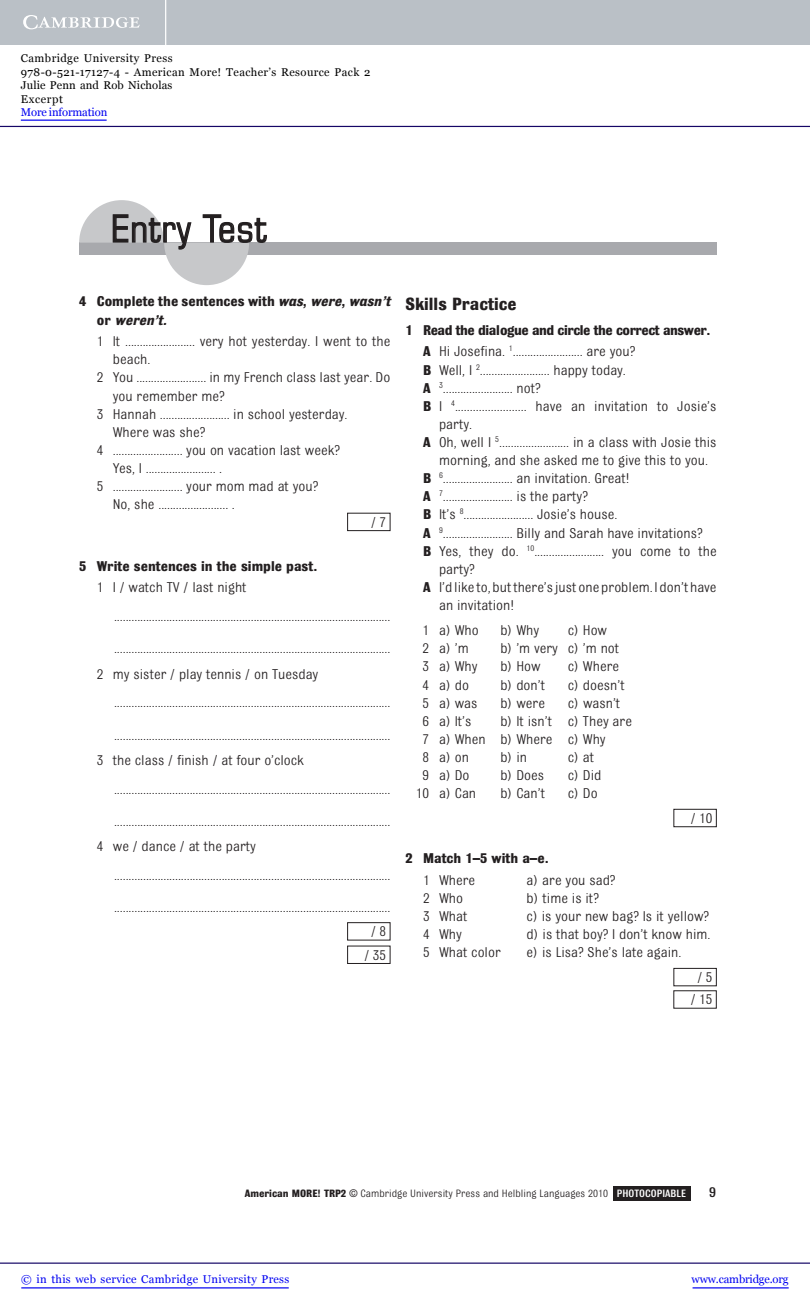
<style>
.page{position:relative;width:810px;height:1305px;background:#fff}
.page>*{position:absolute;margin:0;border:0;box-sizing:border-box;transform-origin:0 0}
.t1{font:condensed 37.5px "Eurostile";letter-spacing:.02em;color:#231f20}
.t2{font:700 18.75px "Bulldog";color:#231f20}
.t3{font:15px/28.8px "Bulldog";color:#231f20}
.t4{font:700 15px/18.1px "Bulldog";color:#231f20}
.t5{font:700 15px/21.6px "Bulldog";letter-spacing:-.03em;color:#231f20}
.t6{font:500 15px "Bulldog";color:#231f20}
.t7{font:11.25px/13.5px "Georgia";letter-spacing:.035em;color:#000}
.t8{font:11.25px "Bulldog";color:#231f20}
.t9{font:11.25px "Georgia";letter-spacing:.025em;color:#0000f1}
.t10{font:11.25px "Georgia";letter-spacing:-.015em;color:#0000f1}
.t11{font:11.25px "Georgia";letter-spacing:-.01em;color:#0000f1}
.s1{font-style:italic}
.s2{font-weight:400}
.s3{font-weight:700}
.s4{font-weight:500;color:#fff}
</style>
<div class="page">
<div style="left:79px;top:243px;width:637px;height:12px;background:#a8a9ad"></div>
<svg style="left:79px;top:200px;width:170px;height:85px"></svg>
<div style="left:347px;top:513px;width:43px;height:18px;border:1px solid #231f20"></div>
<div style="left:347px;top:922px;width:43px;height:18px;border:1px solid #231f20"></div>
<div style="left:347px;top:946px;width:43px;height:18px;border:1px solid #231f20"></div>
<div style="left:674px;top:809px;width:43px;height:18px;border:1px solid #231f20"></div>
<div style="left:674px;top:968px;width:43px;height:18px;border:1px solid #231f20"></div>
<div style="left:674px;top:990px;width:43px;height:19px;border:1px solid #231f20"></div>
<div style="left:613px;top:1187px;width:78px;height:14px;background:#231f20"></div>
<hr style="left:0;top:1263px;width:810px;height:1px;background:#150666">
<hr style="left:693px;top:1287px;width:96px;height:1px;background:#0000f1">
<div style="left:0;top:0;width:810px;height:45px;background:#bac0c6"></div>
<svg style="left:23px;top:15px;width:117px;height:14px"></svg>
<hr style="left:165px;top:0;width:1px;height:45px;background:#fff">
<hr style="left:0;top:126px;width:810px;height:1px;background:#150666">
<hr style="left:21px;top:1287px;width:268px;height:1px;background:#0000f1">
<hr style="left:21px;top:120px;width:86px;height:1px;background:#0000f1">
<p class="t7" style="left:21px;top:51px;width:351px">Cambridge University Press<br>978-0-521-17127-4 - American More! Teacher’s Resource Pack 2<br>Julie Penn and Rob Nicholas<br>Excerpt</p>
<p class="t11" style="left:21px;top:106px;width:88px">More information</p>
<h1 class="t1" style="left:111px;top:215px;width:157px">Entry Test</h1>
<p class="t4" style="left:97px;top:294px;width:295px;text-indent:-18px">4 Complete the sentences with <span class="s1">was</span>, <span class="s1">were</span>, <span class="s1">wasn’t </span>or <span class="s1">weren’t.</span></p>
<p class="t3" style="left:97px;top:328px;width:295px">1 It ........................ very hot yesterday. I went to the</p>
<p class="t3" style="left:113px;top:346px;width:39px">beach.</p>
<p class="t3" style="left:97px;top:364px;width:295px">2 You ........................ in my French class last year. Do</p>
<p class="t3" style="left:113px;top:383px;width:113px">you remember me?</p>
<p class="t3" style="left:97px;top:401px;width:252px">3 Hannah ........................ in school yesterday.</p>
<p class="t3" style="left:113px;top:419px;width:94px">Where was she?</p>
<p class="t3" style="left:97px;top:437px;width:245px">4 ........................ you on vacation last week?</p>
<p class="t3" style="left:113px;top:455px;width:111px">Yes, I ........................ .</p>
<p class="t3" style="left:97px;top:473px;width:223px">5 ........................ your mom mad at you?</p>
<p class="t3" style="left:113px;top:491px;width:123px">No, she ........................ .</p>
<p class="t3" style="left:371px;top:509px;width:17px">/ 7</p>
<p class="t4" style="left:79px;top:558px;width:240px">5 Write sentences in the simple past.</p>
<p class="t3" style="left:114px;top:574px;width:278px;text-indent:-17px">1 I / watch TV / last night ...............................................................................................</p>
<p class="t3" style="left:97px;top:637px;width:295px;line-height:25.2px;text-indent:17px">...............................................................................................<br>2 my sister / play tennis / on Tuesday</p>
<p class="t3" style="left:114px;top:688px;width:278px;line-height:32.2px">............................................................................................... ...............................................................................................</p>
<p class="t3" style="left:114px;top:747px;width:278px;text-indent:-17px">3 the class / finish / at four o’clock ...............................................................................................</p>
<p class="t3" style="left:97px;top:810px;width:295px;line-height:25.2px;text-indent:17px">...............................................................................................<br>4 we / dance / at the party</p>
<p class="t3" style="left:114px;top:860px;width:278px;line-height:32.2px">............................................................................................... ...............................................................................................</p>
<p class="t3" style="left:365px;top:921px;width:23px;line-height:23.4px;text-align:center">/ 8 / 35</p>
<p class="t2" style="left:405px;top:297px;width:113px">Skills Practice</p>
<p class="t5" style="left:423px;top:320px;width:289px;text-indent:-18px">1 Read the dialogue and circle the correct answer.<br>A <span class="s2">Hi Josefina.</span> <sup>1</sup><span class="s2">........................ are you?</span></p>
<p class="t3" style="left:423px;top:357px;width:204px"><span class="s3">B</span> Well, I <sup>2</sup>........................ happy today.</p>
<p class="t3" style="left:423px;top:375px;width:119px"><span class="s3">A</span> <sup>3</sup>........................ not?</p>
<p class="t3" style="left:423px;top:393px;width:295px"><span class="s3">B</span> I <sup>4</sup>........................ have an invitation to Josie’s</p>
<p class="t3" style="left:439px;top:411px;width:35px">party.</p>
<p class="t3" style="left:423px;top:429px;width:295px"><span class="s3">A</span> Oh, well I <sup>5</sup>........................ in a class with Josie this</p>
<p class="t3" style="left:439px;top:447px;width:271px">morning, and she asked me to give this to you.</p>
<p class="t3" style="left:423px;top:465px;width:208px"><span class="s3">B</span> <sup>6</sup>........................ an invitation. Great!</p>
<p class="t3" style="left:423px;top:483px;width:166px"><span class="s3">A</span> <sup>7</sup>........................ is the party?</p>
<p class="t3" style="left:423px;top:501px;width:196px"><span class="s3">B</span> It’s <sup>8</sup>........................ Josie’s house.</p>
<p class="t3" style="left:423px;top:520px;width:281px"><span class="s3">A</span> <sup>9</sup>........................ Billy and Sarah have invitations?</p>
<p class="t3" style="left:423px;top:538px;width:295px"><span class="s3">B</span> Yes, they do. <sup>10</sup>........................ you come to the</p>
<p class="t3" style="left:439px;top:556px;width:37px">party?</p>
<p class="t3" style="left:423px;top:574px;width:295px"><span class="s3">A</span> I’d like to, but there’s just one problem. I don’t have</p>
<p class="t3" style="left:439px;top:592px;width:77px">an invitation!</p>
<p class="t3" style="left:422px;top:617px;width:58px">1 a) Who</p>
<p class="t3" style="left:500px;top:617px;width:40px">b) Why</p>
<p class="t3" style="left:568px;top:617px;width:41px">c) How</p>
<p class="t3" style="left:422px;top:635px;width:48px">2 a) ’m</p>
<p class="t3" style="left:500px;top:635px;width:120px">b) ’m very c) ’m not</p>
<p class="t3" style="left:422px;top:654px;width:57px">3 a) Why</p>
<p class="t3" style="left:500px;top:654px;width:42px">b) How</p>
<p class="t3" style="left:568px;top:654px;width:53px">c) Where</p>
<p class="t3" style="left:422px;top:672px;width:48px">4 a) do</p>
<p class="t3" style="left:500px;top:672px;width:46px">b) don’t</p>
<p class="t3" style="left:568px;top:672px;width:58px">c) doesn’t</p>
<p class="t3" style="left:422px;top:690px;width:57px">5 a) was</p>
<p class="t3" style="left:500px;top:690px;width:46px">b) were</p>
<p class="t3" style="left:568px;top:690px;width:54px">c) wasn’t</p>
<p class="t3" style="left:422px;top:708px;width:51px">6 a) It’s</p>
<p class="t3" style="left:422px;top:713px;width:211px;line-height:18.1px;text-indent:78px">b) It isn’t c) They are<br>7 a) When b) Where c) Why<br>8 a) on</p>
<p class="t3" style="left:500px;top:744px;width:28px">b) in</p>
<p class="t3" style="left:568px;top:744px;width:28px">c) at</p>
<p class="t3" style="left:422px;top:762px;width:49px">9 a) Do</p>
<p class="t3" style="left:500px;top:762px;width:45px">b) Does</p>
<p class="t3" style="left:568px;top:762px;width:35px">c) Did</p>
<p class="t3" style="left:416px;top:780px;width:62px">10 a) Can</p>
<p class="t3" style="left:500px;top:780px;width:46px">b) Can’t</p>
<p class="t3" style="left:568px;top:780px;width:31px">c) Do</p>
<p class="t3" style="left:691px;top:805px;width:23px">/ 10</p>
<p class="t4" style="left:405px;top:851px;width:145px">2 Match 1–5 with a–e.</p>
<p class="t3" style="left:423px;top:867px;width:54px">1 Where</p>
<p class="t3" style="left:527px;top:867px;width:90px">a) are you sad?</p>
<p class="t3" style="left:423px;top:885px;width:42px">2 Who</p>
<p class="t3" style="left:527px;top:885px;width:74px">b) time is it?</p>
<p class="t3" style="left:423px;top:903px;width:46px">3 What</p>
<p class="t3" style="left:527px;top:903px;width:184px">c) is your new bag? Is it yellow?</p>
<p class="t3" style="left:423px;top:921px;width:40px">4 Why</p>
<p class="t3" style="left:527px;top:921px;width:185px">d) is that boy? I don’t know him.</p>
<p class="t3" style="left:423px;top:939px;width:79px">5 What color</p>
<p class="t3" style="left:527px;top:939px;width:156px">e) is Lisa? She’s late again.</p>
<p class="t3" style="left:691px;top:967px;width:23px;line-height:22.4px;text-align:center">/ 5 / 15</p>
<p class="t8" style="left:245px;top:1190px;width:443px"><span class="s3">American MORE! TRP2</span> © Cambridge University Press and Helbling Languages 2010 <span class="s4">PHOTOCOPIABLE</span></p>
<p class="t6" style="left:709px;top:1187px;width:8px">9</p>
<p class="t9" style="left:21px;top:1272px;width:269px">© in this web service Cambridge University Press</p>
<p class="t10" style="left:692px;top:1272px;width:99px">www.cambridge.org</p>
</div>
